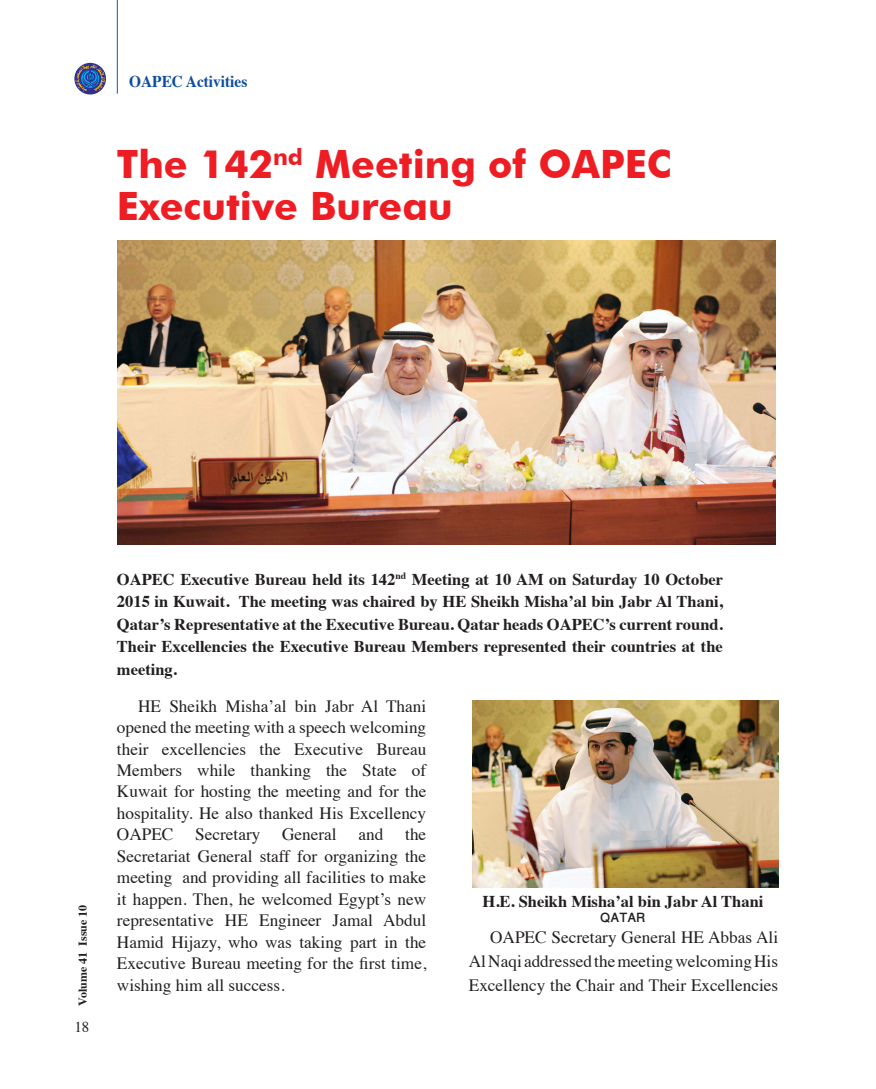
<style>
.page{position:relative;width:876px;height:1089px;background:#fff}
.page>*{position:absolute;margin:0;border:0;box-sizing:border-box;transform-origin:0 0}
.Paragraph_Style_1{font:700 39px/42px "Futura BT";color:#ee1d23}
.t1{font:500 18px "Win Soft Pro";color:#231f20}
.t2{font:17.25px/21.5px "Times";color:#231f20;text-align:justify}
.t3{font:700 16.5px/22.5px "Times";color:#231f20;text-align:justify}
.t4{font:700 16.5px "Times";color:#0d4da1;scale:.93 1}
.t5{font:15px "Times";color:#231f20}
.t6{font:700 12px "Times";color:#231f20}
</style>
<div class="page">
<hr style="left:117px;top:0;width:1px;height:94px;background:#1855a5">
<div style="left:74px;top:63px;width:32px;height:31px;background:#2e3092;border-radius:50%"></div>
<svg style="left:75px;top:65px;width:30px;height:27px"></svg>
<img style="left:118px;top:240px;width:658px;height:304px">
<img style="left:473px;top:701px;width:305px;height:186px">
<p class="t4" style="left:129px;top:65px;width:128px">OAPEC Activities</p>
<p class="Paragraph_Style_1" style="left:117px;top:143px;width:556px">The 142<sup>nd</sup> Meeting of OAPEC<br>Executive Bureau</p>
<p class="t6" style="left:71px;top:1005px;width:102px;rotate:-90deg">Volume 41 Issue 10</p>
<p class="t5" style="left:74px;top:1013px;width:16px">18</p>
<p class="t3" style="left:117px;top:566px;width:608px">OAPEC Executive Bureau held its 142<sup>nd</sup> Meeting at 10 AM on Saturday 10 October 2015 in Kuwait. The meeting was chaired by HE Sheikh Misha’al bin Jabr Al Thani, Qatar’s Representative at the Executive Bureau. Qatar heads OAPEC’s current round.<br>Their Excellencies the Executive Bureau Members represented their countries at the meeting.</p>
<p class="t2" style="left:117px;top:693px;width:311px;text-indent:21px">HE Sheikh Misha’al bin Jabr Al Thani opened the meeting with a speech welcoming their excellencies the Executive Bureau Members while thanking the State of Kuwait for hosting the meeting and for the hospitality. He also thanked His Excellency OAPEC</p>
<p class="t2" style="left:195px;top:822px;width:67px">Secretary</p>
<p class="t2" style="left:282px;top:822px;width:56px">General</p>
<p class="t2" style="left:358px;top:822px;width:26px">and</p>
<p class="t2" style="left:117px;top:822px;width:311px;text-indent:288px">the Secretariat General staff for organizing the meeting and providing all facilities to make it happen. Then, he welcomed Egypt’s new representative HE Engineer Jamal Abdul Hamid Hijazy, who was taking part in the Executive Bureau meeting for the first time, wishing him all success.</p>
<p class="t3" style="left:482px;top:888px;width:282px">H.E. Sheikh Misha’al bin Jabr Al Thani</p>
<p class="t1" style="left:600px;top:905px;width:47px">QATAR</p>
<p class="t2" style="left:469px;top:923px;width:311px;line-height:23.7px;text-indent:21px">OAPEC Secretary General HE Abbas Ali Al Naqi addressed the meeting welcoming His Excellency the Chair and Their Excellencies</p>
</div>
